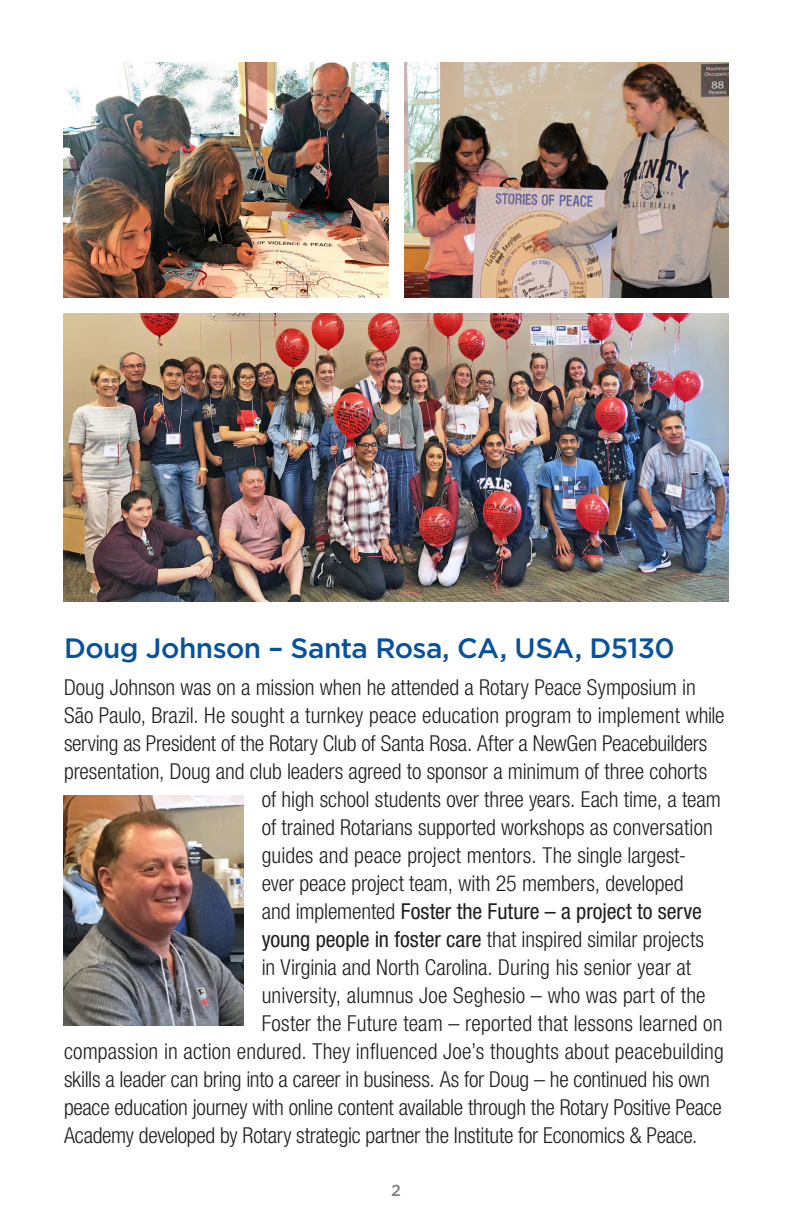
<style>
.page{position:relative;width:792px;height:1224px;background:#fff}
.page>*{position:absolute;margin:0;border:0;box-sizing:border-box;transform-origin:0 0}
.titles{font:500 28px "Gotham";letter-spacing:-.02em;color:#09529a}
.text{font:300 condensed 22px "Helvetica Neue LT Pro";letter-spacing:-.005em;color:#231f20}
.text-2{font:condensed 22px "Helvetica Neue LT Pro";color:#231f20}
.t1{font:500 16px "Gotham";color:#808285}
.s1{font-weight:300}
.s2{font-weight:400}
</style>
<div class="page">
<img style="left:63px;top:314px;width:666px;height:288px">
<img style="left:404px;top:62px;width:325px;height:236px">
<img style="left:63px;top:62px;width:325px;height:236px">
<img style="left:63px;top:796px;width:181px;height:229px">
<p class="titles" style="left:64px;top:632px;width:612px">Doug Johnson – Santa Rosa, CA, USA, D5130</p>
<p class="text" style="left:64px;top:674px;width:633px">Doug Johnson was on a mission when he attended a Rotary Peace Symposium in</p>
<p class="text" style="left:64px;top:702px;width:662px">São Paulo, Brazil. He sought a turnkey peace education program to implement while</p>
<p class="text" style="left:64px;top:730px;width:645px">serving as President of the Rotary Club of Santa Rosa. After a NewGen Peacebuilders</p>
<p class="text" style="left:64px;top:758px;width:645px">presentation, Doug and club leaders agreed to sponsor a minimum of three cohorts</p>
<p class="text" style="left:262px;top:786px;width:461px">of high school students over three years. Each time, a team</p>
<p class="text" style="left:262px;top:814px;width:453px">of trained Rotarians supported workshops as conversation</p>
<p class="text" style="left:262px;top:842px;width:426px">guides and peace project mentors. The single largest-</p>
<p class="text" style="left:262px;top:870px;width:423px">ever peace project team, with 25 members, developed</p>
<p class="text-2" style="left:262px;top:898px;width:442px"><span class="s1">and implemented</span> Foster the Future – a project to serve</p>
<p class="text" style="left:262px;top:926px;width:444px"><span class="s2">young people in foster care</span> that inspired similar projects</p>
<p class="text" style="left:262px;top:954px;width:431px">in Virginia and North Carolina. During his senior year at</p>
<p class="text" style="left:262px;top:982px;width:445px">university, alumnus Joe Seghesio – who was part of the</p>
<p class="text" style="left:262px;top:1010px;width:462px">Foster the Future team – reported that lessons learned on</p>
<p class="text" style="left:64px;top:1038px;width:661px">compassion in action endured. They influenced Joe’s thoughts about peacebuilding</p>
<p class="text" style="left:64px;top:1066px;width:648px">skills a leader can bring into a career in business. As for Doug – he continued his own</p>
<p class="text" style="left:64px;top:1094px;width:660px">peace education journey with online content available through the Rotary Positive Peace</p>
<p class="text" style="left:64px;top:1122px;width:635px">Academy developed by Rotary strategic partner the Institute for Economics &amp; Peace.</p>
<p class="t1" style="left:391px;top:1182px;width:11px">2</p>
</div>
